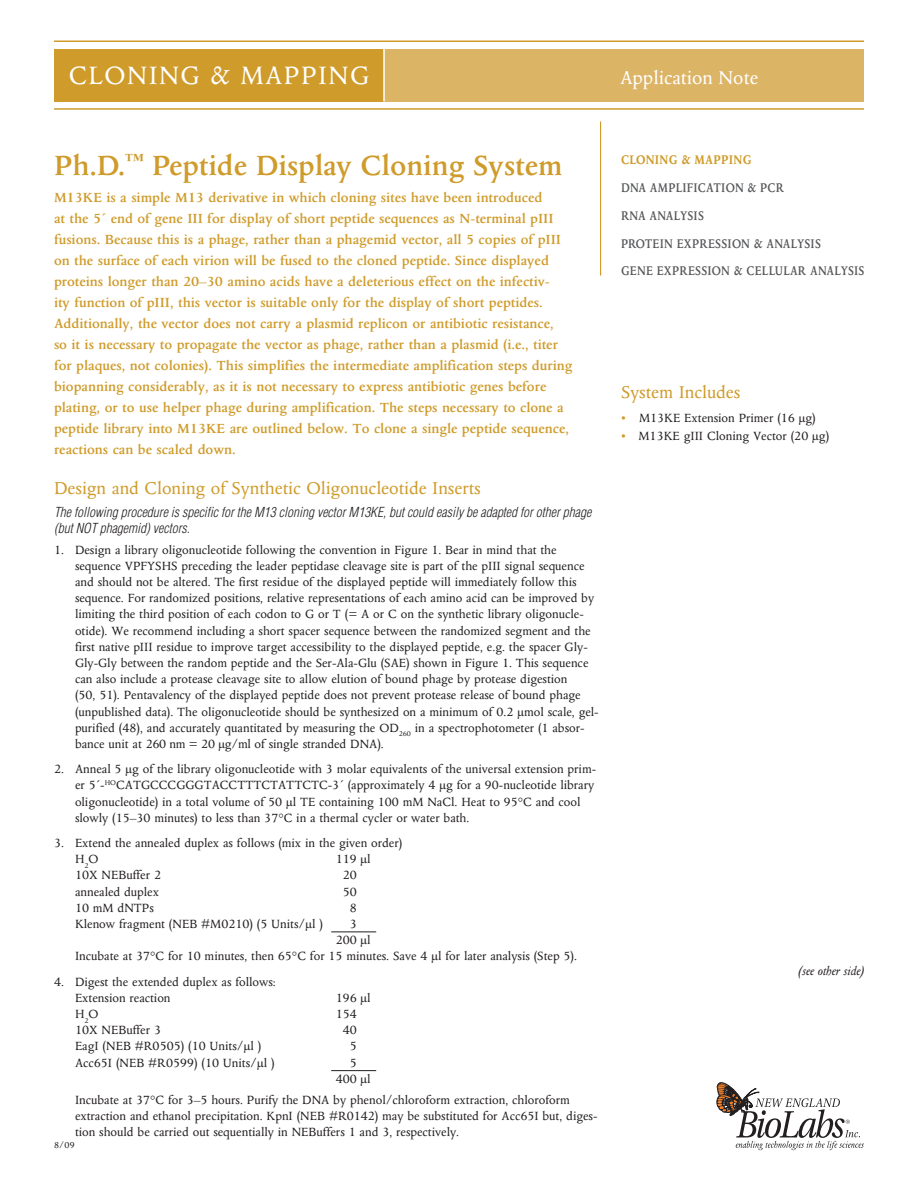
<style>
.page{position:relative;width:918px;height:1188px;background:#fff}
.page>*{position:absolute;margin:0;border:0;box-sizing:border-box;transform-origin:0 0}
.Intro_Head_Mkt_Sht_0{font:600 31.5px "Columbus";color:#cf9b2a}
.Main_Header_Side_1_M{font:28.5px "Columbus";letter-spacing:.05em;color:#fff}
.t1{font:21px "Columbus";letter-spacing:.005em;color:#fff}
.Subhead_1_Mkt_Sht_09{font:19.5px "Columbus";color:#cf9b2a}
.Intro_Text_Mkt_Sht_0{font:600 15px/21px "Columbus";color:#cf9b2a}
.t2{font:600 14.25px "Columbus";letter-spacing:.02em;color:#57585a;scale:.85 1}
.t3{font:700 14.25px "Columbus";letter-spacing:.02em;color:#cf9b2a;scale:.85 1}
.Body_Text_Mkt_Sht_09{font:13.5px/16.2px "Columbus";color:#231f20}
.Notes_Manual_09{font:italic 300 condensed 13.5px/16.2px "Helvetica";color:#231f20}
.Advantages_Text_Mkt{font:13.5px "Columbus";color:#231f20}
.Body_Text_Mkt_Sht_09-2{font:italic 13.5px "Columbus";color:#231f20}
.Footnote_Sheets_09{font:9.75px "Columbus";color:#231f20}
.s1{color:#cf9b2a}
</style>
<div class="page">
<div style="left:54px;top:49px;width:810px;height:52px;background:#dcb466"></div>
<hr style="left:54px;top:40px;width:810px;height:2px;background:#cf9b2a">
<hr style="left:54px;top:108px;width:810px;height:2px;background:#cf9b2a">
<hr style="left:600px;top:122px;width:1px;height:154px;background:#cf9b2a">
<svg style="left:717px;top:1083px;width:147px;height:67px"></svg>
<div style="left:54px;top:49px;width:330px;height:52px;background:#cf9b2a"></div>
<hr style="left:383px;top:49px;width:2px;height:53px;background:#fff">
<hr style="left:331px;top:932px;width:45px;height:1px;background:#231f20">
<hr style="left:331px;top:1070px;width:45px;height:1px;background:#231f20">
<p class="Main_Header_Side_1_M" style="left:69px;top:60px;width:302px">CLONING &amp; MAPPING</p>
<p class="t1" style="left:620px;top:66px;width:140px">Application Note</p>
<p class="Intro_Head_Mkt_Sht_0" style="left:54px;top:149px;width:510px">Ph.D.<sup>™</sup> Peptide Display Cloning System</p>
<p class="Intro_Text_Mkt_Sht_0" style="left:54px;top:188px;width:520px">M13KE is a simple M13 derivative in which cloning sites have been introduced<br>at the 5´ end of gene III for display of short peptide sequences as N-terminal pIII fusions. Because this is a phage, rather than a phagemid vector, all 5 copies of pIII on the surface of each virion will be fused to the cloned peptide. Since displayed proteins longer than 20–30 amino acids have a deleterious effect on the infectiv-<br>ity function of pIII, this vector is suitable only for the display of short peptides.<br>Additionally, the vector does not carry a plasmid replicon or antibiotic resistance,<br>so it is necessary to propagate the vector as phage, rather than a plasmid (i.e., titer for plaques, not colonies). This simplifies the intermediate amplification steps during biopanning considerably, as it is not necessary to express antibiotic genes before plating, or to use helper phage during amplification. The steps necessary to clone a peptide library into M13KE are outlined below. To clone a single peptide sequence, reactions can be scaled down.</p>
<p class="Subhead_1_Mkt_Sht_09" style="left:54px;top:477px;width:428px">Design and Cloning of Synthetic Oligonucleotide Inserts</p>
<p class="Notes_Manual_09" style="left:54px;top:504px;width:539px">The following procedure is specific for the M13 cloning vector M13KE, but could easily be adapted for other phage (but NOT phagemid) vectors.</p>
<p class="Body_Text_Mkt_Sht_09" style="left:75px;top:542px;width:525px;text-indent:-21px">1. Design a library oligonucleotide following the convention in Figure 1. Bear in mind that the sequence VPFYSHS preceding the leader peptidase cleavage site is part of the pIII signal sequence and should not be altered. The first residue of the displayed peptide will immediately follow this sequence. For randomized positions, relative representations of each amino acid can be improved by limiting the third position of each codon to G or T (= A or C on the synthetic library oligonucle&shy;otide). We recommend including a short spacer sequence between the randomized segment and the first native pIII residue to improve target accessibility to the displayed peptide, e.g. the spacer Gly-Gly-Gly between the random peptide and the Ser-Ala-Glu (SAE) shown in Figure 1. This sequence can also include a protease cleavage site to allow elution of bound phage by protease digestion<br>(50, 51). Pentavalency of the displayed peptide does not prevent protease release of bound phage (unpublished data). The oligonucleotide should be synthesized on a minimum of 0.2 µmol scale, gel&shy;purified (48), and accurately quantitated by measuring the OD<sub>260</sub> in a spectrophotometer (1 absor&shy;bance unit at 260 nm = 20 µg/ml of single stranded DNA).</p>
<p class="Body_Text_Mkt_Sht_09" style="left:75px;top:761px;width:523px;text-indent:-21px">2. Anneal 5 µg of the library oligonucleotide with 3 molar equivalents of the universal extension prim&shy;er 5´-<sup>HO</sup>CATGCCCGGGTACCTTTCTATTCTC-3´ (approximately 4 µg for a 90-nucleotide library oligonucleotide) in a total volume of 50 µl TE containing 100 mM NaCl. Heat to 95°C and cool slowly (15–30 minutes) to less than 37°C in a thermal cycler or water bath.</p>
<p class="Body_Text_Mkt_Sht_09" style="left:54px;top:835px;width:350px">3. Extend the annealed duplex as follows (mix in the given order)</p>
<p class="Body_Text_Mkt_Sht_09" style="left:75px;top:851px;width:25px">H<sub>2</sub>O</p>
<p class="Body_Text_Mkt_Sht_09" style="left:336px;top:851px;width:36px">119 µl</p>
<p class="Body_Text_Mkt_Sht_09" style="left:75px;top:867px;width:88px">10X NEBuffer 2</p>
<p class="Body_Text_Mkt_Sht_09" style="left:343px;top:867px;width:16px">20</p>
<p class="Body_Text_Mkt_Sht_09" style="left:75px;top:884px;width:86px">annealed duplex</p>
<p class="Body_Text_Mkt_Sht_09" style="left:343px;top:884px;width:16px">50</p>
<p class="Body_Text_Mkt_Sht_09" style="left:75px;top:900px;width:80px">10 mM dNTPs</p>
<p class="Body_Text_Mkt_Sht_09" style="left:350px;top:900px;width:9px">8</p>
<p class="Body_Text_Mkt_Sht_09" style="left:75px;top:916px;width:249px">Klenow fragment (NEB #M0210) (5 Units/µl )</p>
<p class="Body_Text_Mkt_Sht_09" style="left:350px;top:916px;width:9px">3</p>
<p class="Body_Text_Mkt_Sht_09" style="left:336px;top:932px;width:36px">200 µl</p>
<p class="Body_Text_Mkt_Sht_09" style="left:75px;top:948px;width:504px">Incubate at 37°C for 10 minutes, then 65°C for 15 minutes. Save 4 µl for later analysis (Step 5).</p>
<p class="Body_Text_Mkt_Sht_09" style="left:54px;top:974px;width:223px">4. Digest the extended duplex as follows:</p>
<p class="Body_Text_Mkt_Sht_09" style="left:75px;top:990px;width:97px">Extension reaction</p>
<p class="Body_Text_Mkt_Sht_09" style="left:336px;top:990px;width:36px">196 µl</p>
<p class="Body_Text_Mkt_Sht_09" style="left:75px;top:1006px;width:25px">H<sub>2</sub>O</p>
<p class="Body_Text_Mkt_Sht_09" style="left:336px;top:1006px;width:23px">154</p>
<p class="Body_Text_Mkt_Sht_09" style="left:75px;top:1022px;width:88px">10X NEBuffer 3</p>
<p class="Body_Text_Mkt_Sht_09" style="left:343px;top:1022px;width:16px">40</p>
<p class="Body_Text_Mkt_Sht_09" style="left:75px;top:1038px;width:188px">EagI (NEB #R0505) (10 Units/µl )</p>
<p class="Body_Text_Mkt_Sht_09" style="left:350px;top:1038px;width:9px">5</p>
<p class="Body_Text_Mkt_Sht_09" style="left:75px;top:1055px;width:201px">Acc65I (NEB #R0599) (10 Units/µl )</p>
<p class="Body_Text_Mkt_Sht_09" style="left:350px;top:1055px;width:9px">5</p>
<p class="Body_Text_Mkt_Sht_09" style="left:336px;top:1071px;width:36px">400 µl</p>
<p class="Body_Text_Mkt_Sht_09" style="left:75px;top:1092px;width:524px">Incubate at 37°C for 3–5 hours. Purify the DNA by phenol/chloroform extraction, chloroform extraction and ethanol precipitation. KpnI (NEB #R0142) may be substituted for Acc65I but, diges&shy;tion should be carried out sequentially in NEBuffers 1 and 3, respectively.</p>
<p class="Footnote_Sheets_09" style="left:54px;top:1139px;width:22px">8/09</p>
<p class="t3" style="left:621px;top:152px;width:155px">CLONING &amp; MAPPING</p>
<p class="t2" style="left:621px;top:180px;width:193px">DNA AMPLIFICATION &amp; PCR</p>
<p class="t2" style="left:621px;top:208px;width:99px">RNA ANALYSIS</p>
<p class="t2" style="left:621px;top:236px;width:237px">PROTEIN EXPRESSION &amp; ANALYSIS</p>
<p class="t2" style="left:621px;top:263px;width:288px">GENE EXPRESSION &amp; CELLULAR ANALYSIS</p>
<p class="Subhead_1_Mkt_Sht_09" style="left:621px;top:382px;width:121px">System Includes</p>
<p class="Advantages_Text_Mkt" style="left:621px;top:410px;width:196px"><span class="s1">•</span> M13KE Extension Primer (16 µg)</p>
<p class="Advantages_Text_Mkt" style="left:621px;top:429px;width:210px"><span class="s1">•</span> M13KE gIII Cloning Vector (20 µg)</p>
<p class="Body_Text_Mkt_Sht_09-2" style="left:798px;top:964px;width:68px">(see other side)</p>
</div>
